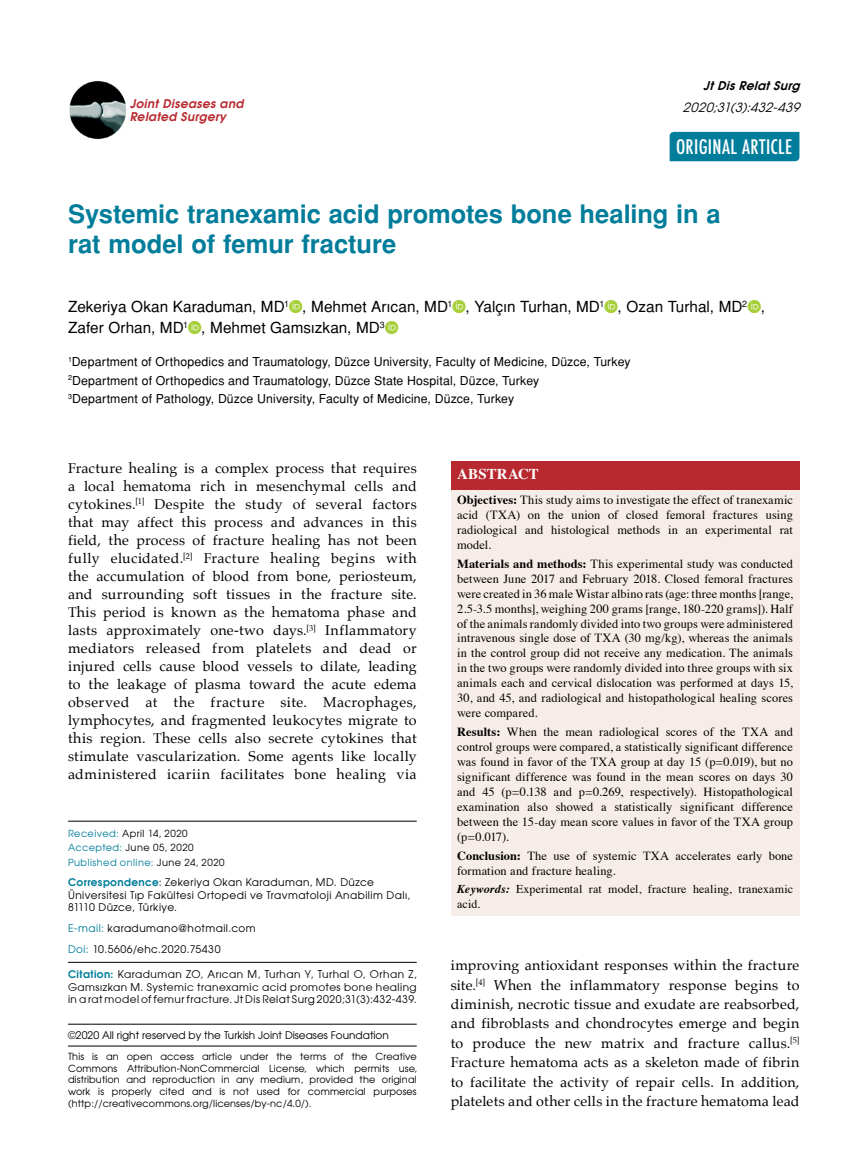
<style>
.page{position:relative;width:859px;height:1170px;background:#fff}
.page>*{position:absolute;margin:0;border:0;box-sizing:border-box;transform-origin:0 0}
.t1{font:700 25.5px/30.6px "Helvetica Tr";letter-spacing:-.005em;color:#007d9a}
.t2{font:500 condensed 19.5px "Futura";letter-spacing:.02em;color:#fff}
.t3{font:15.3px/21.3px "Helvetica Normal Tr";color:#000}
.t4{font:700 15px "Times";letter-spacing:.01em;color:#fff}
.t5{font:14.25px/18px "Palatino";letter-spacing:.02em;color:#000;text-align:justify}
.t6{font:italic 12.75px "Avant Garde Tr";color:#000}
.t7{font:12.45px/14.9px "Times";letter-spacing:.005em;color:#000;text-align:justify}
.t8{font:12.3px/18.3px "Helvetica Normal Tr";letter-spacing:.01em;color:#000}
.t9{font:12px/14.4px "Times";letter-spacing:.01em;color:#000}
.t10{font:12px/13.5px "Avant Garde Bold Italic Tr";letter-spacing:.03em;color:#b8292f}
.t11{font:italic 12px "Avant Garde Bold Tr";color:#000}
.t12{font:10.5px/12.3px "Avant Garde Tr";letter-spacing:.04em;color:#000}
.t13{font:10.5px/12.6px "Avant Garde";letter-spacing:.045em;color:#000}
.t14{font:10.5px "Avant Garde Tr";color:#000}
.t15{font:9.75px/11.7px "Avant Garde Tr";letter-spacing:.01em;color:#000;text-align:justify}
.t16{font:9.75px/14.4px "Avant Garde Tr";letter-spacing:.045em;color:#007d9a}
.s1{color:#000}
.s2{font-family:"Avant Garde Bold Tr";color:#007d9a}
.s3{color:#007d9a}
.s4{font-family:"Avant Garde"}
.s5{font-weight:700}
.s6{font-weight:700;font-style:italic}
</style>
<div class="page">
<div style="left:670px;top:132px;width:129px;height:29px;background:#007d9a"></div>
<img style="left:69px;top:81px;width:58px;height:58px">
<hr style="left:68px;top:962px;width:349px;height:1px;background:#000">
<hr style="left:68px;top:820px;width:349px;height:1px;background:#000">
<div style="left:451px;top:488px;width:348px;height:427px;background:#f7ede8"></div>
<div style="left:451px;top:461px;width:348px;height:29px;background:#b8292f"></div>
<hr style="left:68px;top:1045px;width:349px;height:1px;background:#000">
<hr style="left:68px;top:1023px;width:349px;height:1px;background:#000">
<p class="t10" style="left:130px;top:96px;width:115px">Joint Diseases and<br>Related Surgery</p>
<p class="t11" style="left:703px;top:77px;width:102px">JtDisRelatSurg</p>
<p class="t6" style="left:683px;top:99px;width:122px">2020;31(3):432-439</p>
<h2 class="t2" style="left:676px;top:135px;width:118px">ORIGINAL ARTICLE</h2>
<h1 class="t1" style="left:68px;top:198px;width:654px">Systemic tranexamic acid promotes bone healing in a rat model of femur fracture</h1>
<p class="t3" style="left:68px;top:296px;width:699px">Zekeriya Okan Karaduman, MD<sup>1</sup> , Mehmet Arıcan, MD<sup>1</sup> , Yalçın Turhan, MD<sup>1</sup> , Ozan Turhal, MD<sup>2</sup> ,<br>Zafer Orhan, MD<sup>1</sup> , Mehmet Gamsızkan, MD<sup>3</sup></p>
<p class="t8" style="left:68px;top:353px;width:564px"><sup>1</sup>Department of Orthopedics and Traumatology, Düzce University, Faculty of Medicine, Düzce, Turkey<br><sup>2</sup>Department of Orthopedics and Traumatology, Düzce State Hospital, Düzce, Turkey<br><sup>3</sup>Department of Pathology, Düzce University, Faculty of Medicine, Düzce, Turkey</p>
<p class="t5" style="left:68px;top:459px;width:350px">Fracture healing is a complex process that requires a local hematoma rich in mesenchymal cells and cytokines.<sup>[1]</sup> Despite the study of several factors that may affect this process and advances in this field, the process of fracture healing has not been fully elucidated.<sup>[2]</sup> Fracture healing begins with the accumulation of blood from bone, periosteum, and surrounding soft tissues in the fracture site.<br>This period is known as the hematoma phase and lasts approximately one-two days.<sup>[3]</sup> Inflammatory mediators released from platelets and dead or injured cells cause blood vessels to dilate, leading to the leakage of plasma toward the acute edema observed at the fracture site. Macrophages, lymphocytes, and fragmented leukocytes migrate to this region. These cells also secrete cytokines that stimulate vascularization. Some agents like locally administered icariin facilitates bone healing via</p>
<p class="t16" style="left:68px;top:825px;width:158px">Received: <span class="s1">April 14, 2020<br></span>Accepted: <span class="s1">June 05, 2020<br></span>Published online: <span class="s1">June 24, 2020</span></p>
<p class="t12" style="left:68px;top:876px;width:344px"><span class="s2">Correspondence</span>: Zekeriya Okan Karaduman, MD. Düzce<br>Üniversitesi Tıp Fakültesi Ortopedi ve Travmatoloji Anabilim Dalı,<br>81110 Düzce, Türkiye.</p>
<p class="t12" style="left:68px;top:917px;width:189px;line-height:20.9px"><span class="s3">E-mail:</span> karadumano@hotmail.com<br><span class="s3">Doi:</span> 10.5606/ehc.2020.75430</p>
<p class="t13" style="left:68px;top:967px;width:350px"><span class="s2">Citation:</span> Karaduman ZO, Arıcan M, Turhan Y, Turhal O, Orhan Z,<br>Gamsızkan M. Systemic tranexamic acid promotes bone healing</p>
<p class="t12" style="left:68px;top:992px;width:350px"><span class="s4">in a rat model of femur fracture</span>. Jt Dis Relat Surg 2020;31(3):432-439.</p>
<p class="t14" style="left:68px;top:1028px;width:322px">©2020 All right reserved by the Turkish Joint Diseases Foundation</p>
<p class="t15" style="left:68px;top:1050px;width:350px">This is an open access article under the terms of the Creative Commons Attribution-NonCommercial License, which permits use, distribution and reproduction in any medium, provided the original work is properly cited and is not used for commercial purposes (http://creativecommons.org/licenses/by-nc/4.0/).</p>
<p class="t4" style="left:457px;top:459px;width:83px">ABSTRACT</p>
<p class="t7" style="left:457px;top:491px;width:337px"><span class="s5">Objectives:</span> This study aims to investigate the effect of tranexamic acid (TXA) on the union of closed femoral fractures using radiological and histological methods in an experimental rat model.</p>
<p class="t7" style="left:457px;top:555px;width:337px"><span class="s5">Materials and methods:</span> This experimental study was conducted between June 2017 and February 2018. Closed femoral fractures were created in 36 male Wistar albino rats (age: three months [range, 2.5-3.5 months], weighing 200 grams [range, 180-220 grams]). Half of the animals randomly divided into two groups were administered intravenous single dose of TXA (30 mg/kg), whereas the animals in the control group did not receive any medication. The animals in the two groups were randomly divided into three groups with six animals each and cervical dislocation was performed at days 15, 30, and 45, and radiological and histopathological healing scores were compared.</p>
<p class="t7" style="left:457px;top:723px;width:337px"><span class="s5">Results:</span> When the mean radiological scores of the TXA and control groups were compared, a statistically significant difference was found in favor of the TXA group at day 15 (p=0.019), but no significant difference was found in the mean scores on days 30 and 45 (p=0.138 and p=0.269, respectively). Histopathological examination also showed a statistically significant difference between the 15-day mean score values in favor of the TXA group (p=0.017).</p>
<p class="t7" style="left:457px;top:847px;width:337px"><span class="s5">Conclusion:</span> The use of systemic TXA accelerates early bone formation and fracture healing.</p>
<p class="t9" style="left:457px;top:881px;width:337px"><span class="s6">Keywords:</span> Experimental rat model, fracture healing, tranexamic acid.</p>
<p class="t5" style="left:451px;top:955px;width:350px;line-height:19.5px">improving antioxidant responses within the fracture site.<sup>[4]</sup> When the inflammatory response begins to diminish, necrotic tissue and exudate are reabsorbed, and fibroblasts and chondrocytes emerge and begin to produce the new matrix and fracture callus.<sup>[5] </sup>Fracture hematoma acts as a skeleton made of fibrin to facilitate the activity of repair cells. In addition, platelets and other cells in the fracture hematoma lead</p>
</div>
